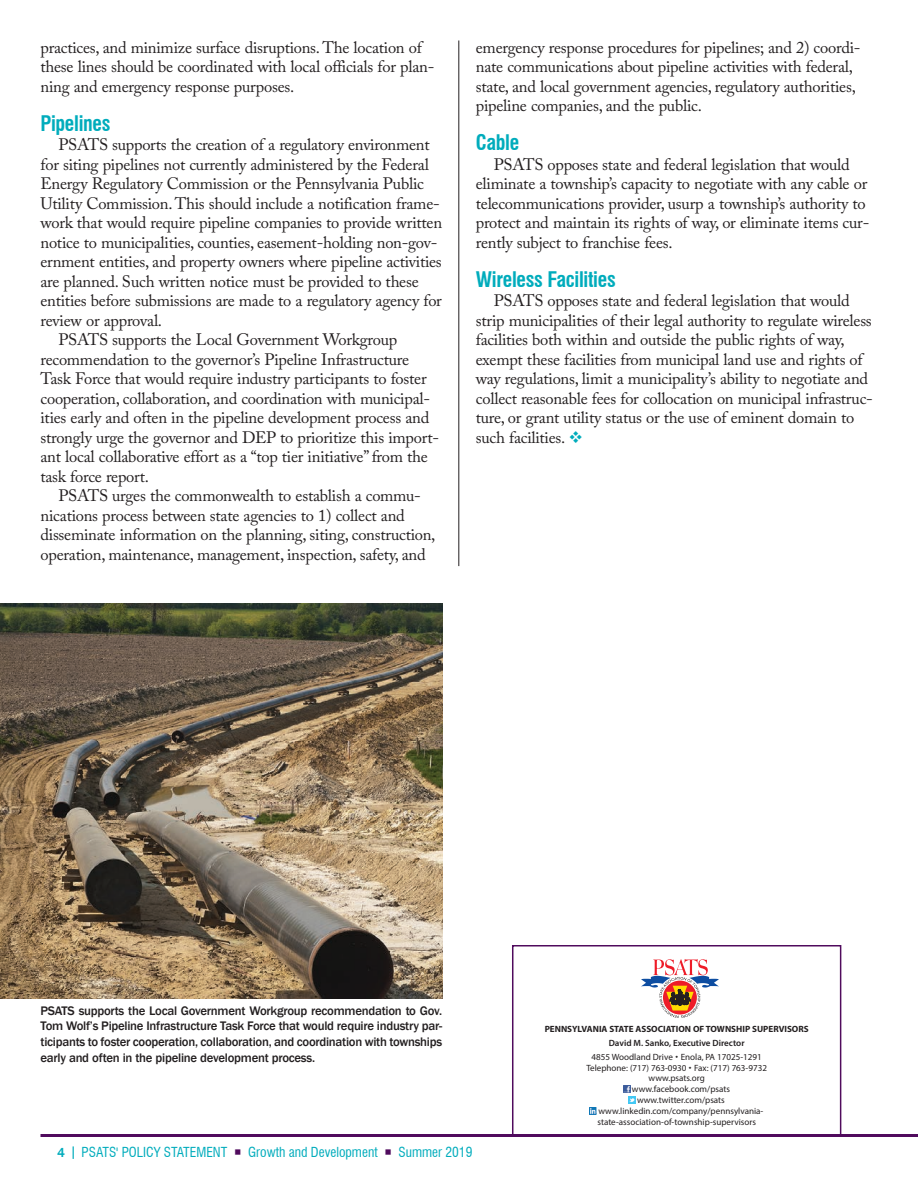
<style>
.page{position:relative;width:918px;height:1188px;background:#fff}
.page>*{position:absolute;margin:0;border:0;box-sizing:border-box;transform-origin:0 0}
.subhead{font:700 condensed 21px "Swiss 721 BT";letter-spacing:-.015em;color:#00acbc;scale:.95 1}
.body_text{font:16.5px/19.5px "Adobe Caslon Pro";letter-spacing:-.015em;color:#231f20}
.t1{font:condensed 13.5px "Swiss 721 BT";color:#00acbc}
.photo_caption{font:500 12.75px/15.8px "Franklin Gothic";letter-spacing:-.02em;color:#231f20;text-align:justify}
.t2{font:9px "Myriad Pro";color:#231f20}
.t3{font:700 9px "Myriad Pro";color:#231f20}
.t4{font:600 9px "Myriad Pro";color:#231f20}
.s1{color:#00acbc}
.s2{font-family:"Franklin Gothic";font-weight:500;font-stretch:normal}
.s3{color:#500b5d}
</style>
<div class="page">
<hr style="left:40px;top:1134px;width:878px;height:3px;background:#500b5d">
<svg style="left:641px;top:959px;width:78px;height:59px"></svg>
<svg style="left:623px;top:1086px;width:12px;height:17px"></svg>
<svg style="left:590px;top:1107px;width:7px;height:7px"></svg>
<div style="left:512px;top:945px;width:329px;height:191px;border:2px solid #500b5d"></div>
<img style="left:0;top:603px;width:442px;height:396px">
<hr style="left:459px;top:40px;width:1px;height:526px;background:#231f20">
<p class="body_text" style="left:40px;top:37px;width:395px">practices, and minimize surface disruptions. The location of these lines should be coordinated with local officials for plan&shy;ning and emergency response purposes.</p>
<p class="subhead" style="left:40px;top:110px;width:75px">Pipelines</p>
<p class="body_text" style="left:40px;top:135px;width:403px;text-indent:18px">PSATS supports the creation of a regulatory environment for siting pipelines not currently administered by the Federal Energy Regulatory Commission or the Pennsylvania Public Utility Commission. This should include a notification frame&shy;work that would require pipeline companies to provide written notice to municipalities, counties, easement-holding non-gov&shy;ernment entities, and property owners where pipeline activities are planned. Such written notice must be provided to these entities before submissions are made to a regulatory agency for review or approval.</p>
<p class="body_text" style="left:40px;top:330px;width:400px;text-indent:18px">PSATS supports the Local Government Workgroup recommendation to the governor’s Pipeline Infrastructure Task Force that would require industry participants to foster cooperation, collaboration, and coordination with municipal&shy;ities early and often in the pipeline development process and strongly urge the governor and DEP to prioritize this import&shy;ant local collaborative effort as a “top tier initiative” from the task force report.</p>
<p class="body_text" style="left:40px;top:486px;width:396px;text-indent:18px">PSATS urges the commonwealth to establish a commu&shy;nications process between state agencies to 1) collect and disseminate information on the planning, siting, construction, operation, maintenance, management, inspection, safety, and</p>
<p class="body_text" style="left:476px;top:37px;width:386px">emergency response procedures for pipelines; and 2) coordi&shy;nate communications about pipeline activities with federal, state, and local government agencies, regulatory authorities, pipeline companies, and the public.</p>
<p class="subhead" style="left:476px;top:130px;width:47px">Cable</p>
<p class="body_text" style="left:476px;top:154px;width:395px;text-indent:18px">PSATS opposes state and federal legislation that would eliminate a township’s capacity to negotiate with any cable or telecommunications provider, usurp a township’s authority to protect and maintain its rights of way, or eliminate items cur&shy;rently subject to franchise fees.</p>
<p class="subhead" style="left:476px;top:266px;width:149px">Wireless Facilities</p>
<p class="body_text" style="left:476px;top:291px;width:399px;text-indent:18px">PSATS opposes state and federal legislation that would strip municipalities of their legal authority to regulate wireless facilities both within and outside the public rights of way, exempt these facilities from municipal land use and rights of way regulations, limit a municipality’s ability to negotiate and collect reasonable fees for collocation on municipal infrastruc&shy;ture, or grant utility status or the use of eminent domain to such facilities. <span class="s1">❖</span></p>
<p class="photo_caption" style="left:40px;top:1003px;width:403px">PSATS supports the Local Government Workgroup recommendation to Gov.<br>Tom Wolf’s Pipeline Infrastructure Task Force that would require industry par&shy;ticipants to foster cooperation, collaboration, and coordination with townships early and often in the pipeline development process.</p>
<p class="t3" style="left:545px;top:1023px;width:266px">PENNSYLVANIA STATE ASSOCIATION OF TOWNSHIP SUPERVISORS</p>
<p class="t4" style="left:609px;top:1037px;width:137px">David M. Sanko, Executive Director</p>
<p class="t2" style="left:592px;top:1051px;width:172px">4855 Woodland Drive Enola, PA 17025-1291</p>
<p class="t2" style="left:586px;top:1062px;width:182px">Telephone: (717) 763-0930 Fax: (717) 763-9732</p>
<p class="t2" style="left:649px;top:1073px;width:58px">www.psats.org</p>
<p class="t2" style="left:632px;top:1084px;width:100px">www.facebook.com/psats</p>
<p class="t2" style="left:637px;top:1095px;width:89px">www.twitter.com/psats</p>
<p class="t2" style="left:599px;top:1106px;width:166px">www.linkedin.com/company/pennsylvania-</p>
<p class="t2" style="left:597px;top:1116px;width:160px">state-association-of-township-supervisors</p>
<p class="t1" style="left:57px;top:1144px;width:417px"><span class="s2">4</span> PSATS' POLICY STATEMENT <span class="s3">○</span> Growth and Development <span class="s3">○</span> Summer 2019</p>
</div>
